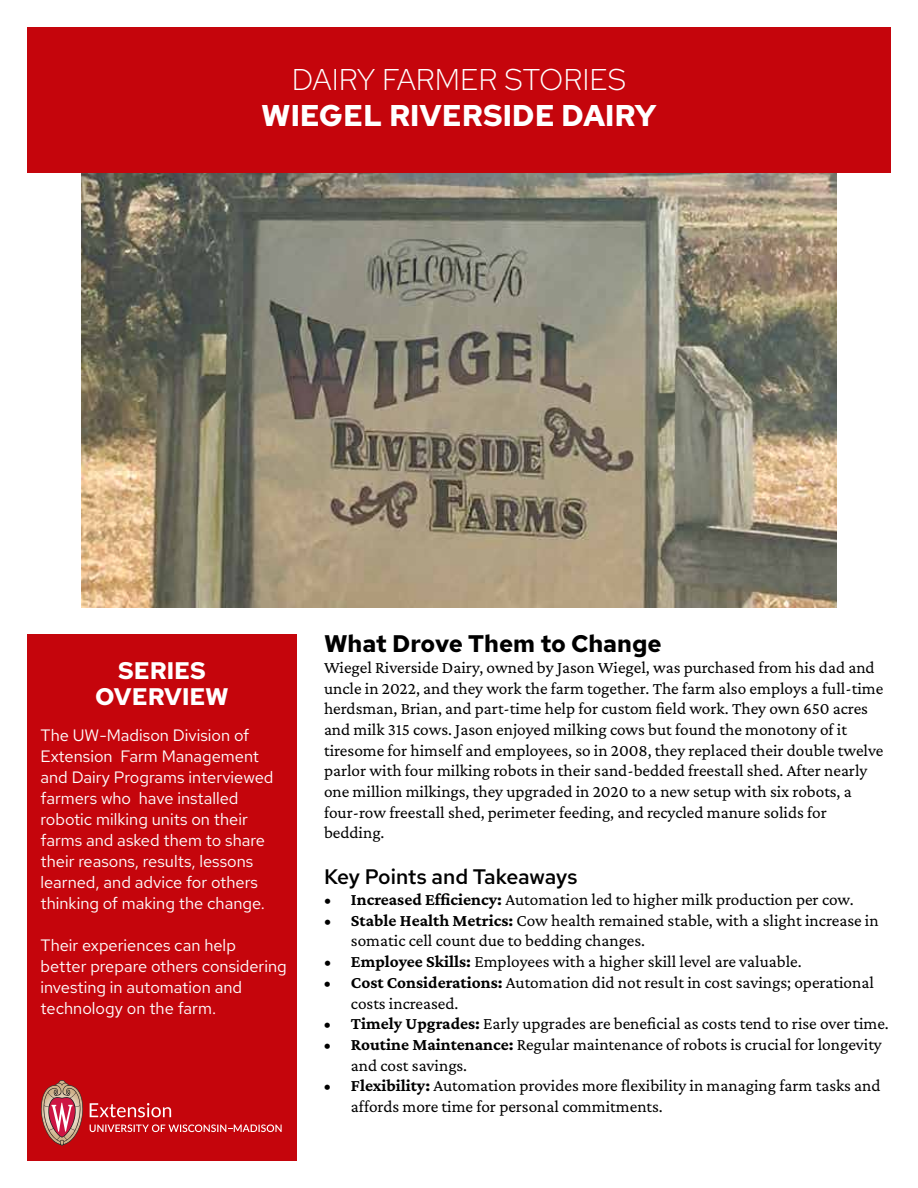
<style>
.page{position:relative;width:918px;height:1188px;background:#fff}
.page>*{position:absolute;margin:0;border:0;box-sizing:border-box;transform-origin:0 0}
.t1{font:700 30px "Red Hat Text";color:#fff}
.t2{font:300 30px "Red Hat Text";color:#fff}
.t3{font:700 24px "Red Hat Text";color:#000}
.t4{font:700 24px/25.5px "Red Hat Text";color:#fff;text-align:center}
.t5{font:500 21px "Red Hat Text";letter-spacing:-.005em;color:#000}
.t6{font:17.25px/20.7px "Crimson Pro";color:#000}
.t7{font:16.5px/21px "Red Hat Text";color:#fff}
.s1{font-weight:700}
</style>
<div class="page">
<img style="left:81px;top:172px;width:756px;height:436px">
<div style="left:27px;top:634px;width:270px;height:527px;background:#c5050c"></div>
<svg style="left:41px;top:1080px;width:42px;height:66px"></svg>
<svg style="left:90px;top:1124px;width:192px;height:8px"></svg>
<svg style="left:90px;top:1103px;width:81px;height:14px"></svg>
<div style="left:27px;top:27px;width:864px;height:145px;background:#c5050c"></div>
<h1 class="t2" style="left:292px;top:60px;width:336px">DAIRY FARMER STORIES</h1>
<h1 class="t1" style="left:261px;top:96px;width:397px">WIEGEL RIVERSIDE DAIRY</h1>
<h2 class="t4" style="left:95px;top:658px;width:135px">SERIES<br>OVERVIEW</h2>
<p class="t7" style="left:40px;top:725px;width:234px">The UW-Madison Division of<br>Extension Farm Management and Dairy Programs interviewed farmers who have installed robotic milking units on their farms and asked them to share their reasons, results, lessons learned, and advice for others thinking of making the change.</p>
<p class="t7" style="left:40px;top:935px;width:248px">Their experiences can help<br>better prepare others considering investing in automation and technology on the farm.</p>
<h2 class="t3" style="left:324px;top:628px;width:339px">What Drove Them to Change</h2>
<p class="t6" style="left:324px;top:657px;width:561px">Wiegel Riverside Dairy, owned by Jason Wiegel, was purchased from his dad and uncle in 2022, and they work the farm together. The farm also employs a full-time herdsman, Brian, and part-time help for custom field work. They own 650 acres and milk 315 cows. Jason enjoyed milking cows but found the monotony of it tiresome for himself and employees, so in 2008, they replaced their double twelve parlor with four milking robots in their sand-bedded freestall shed. After nearly one million milkings, they upgraded in 2020 to a new setup with six robots, a four-row freestall shed, perimeter feeding, and recycled manure solids for bedding.</p>
<p class="t5" style="left:324px;top:863px;width:255px">Key Points and Takeaways</p>
<p class="t6" style="left:324px;top:889px;width:531px"><span class="s1">• Increased Efficiency:</span> Automation led to higher milk production per cow.</p>
<p class="t6" style="left:351px;top:910px;width:529px;text-indent:-27px"><span class="s1">• Stable Health Metrics:</span> Cow health remained stable, with a slight increase in somatic cell count due to bedding changes.</p>
<p class="t6" style="left:324px;top:951px;width:479px"><span class="s1">• Employee Skills:</span> Employees with a higher skill level are valuable.</p>
<p class="t6" style="left:351px;top:972px;width:524px;text-indent:-27px"><span class="s1">• Cost Considerations:</span> Automation did not result in cost savings; operational costs increased.</p>
<p class="t6" style="left:324px;top:1013px;width:566px"><span class="s1">• Timely Upgrades:</span> Early upgrades are beneficial as costs tend to rise over time.</p>
<p class="t6" style="left:351px;top:1034px;width:532px;text-indent:-27px"><span class="s1">• Routine Maintenance:</span> Regular maintenance of robots is crucial for longevity and cost savings.</p>
<p class="t6" style="left:351px;top:1075px;width:531px;text-indent:-27px"><span class="s1">• Flexibility:</span> Automation provides more flexibility in managing farm tasks and affords more time for personal commitments.</p>
</div>
